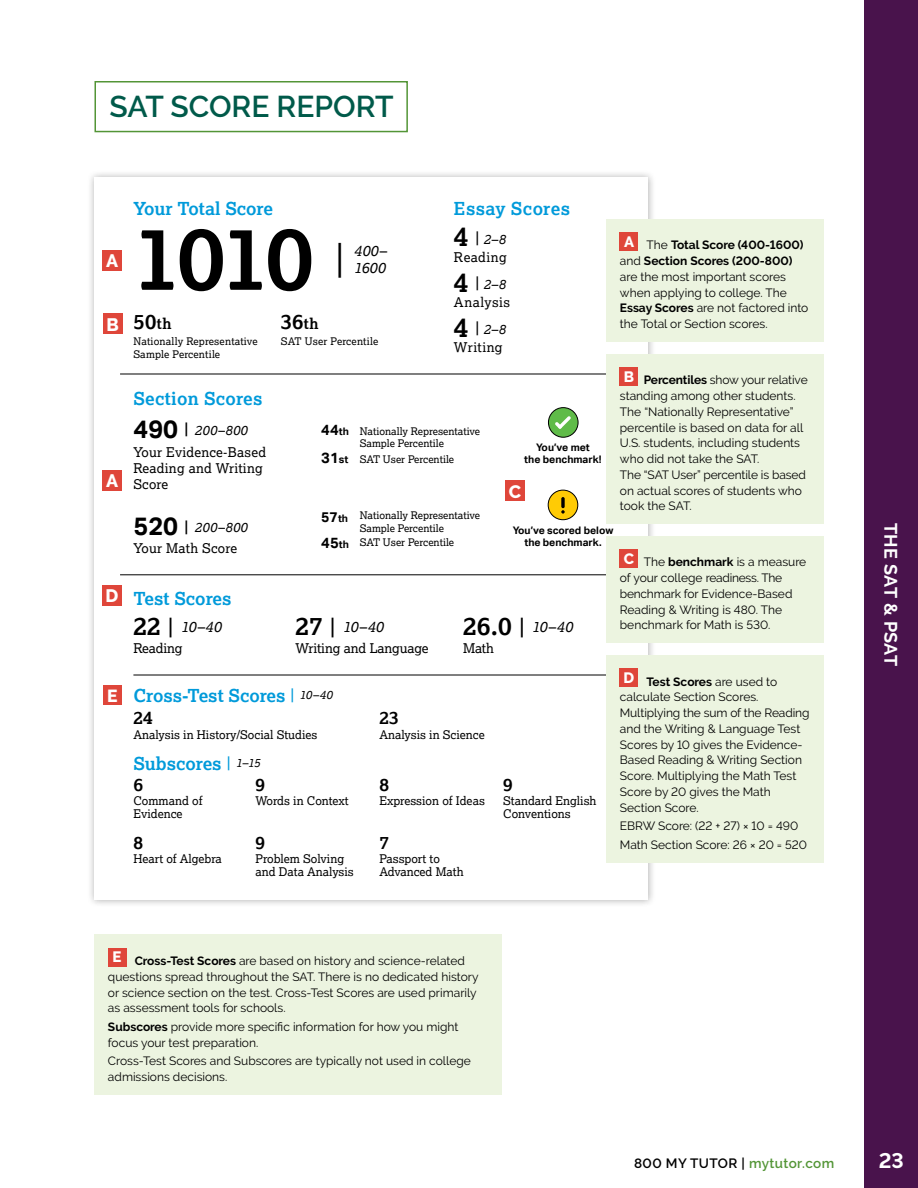
<style>
.page{position:relative;width:918px;height:1188px;background:#fff}
.page>*{position:absolute;margin:0;border:0;box-sizing:border-box;transform-origin:0 0}
.t1{font:700 89.1px "Lexia";color:#000}
.t2{font:300 44.55px "Lexia";color:#000}
.t3{font:600 30px "Raleway";color:#005a4a}
.t4{font:700 21px "Raleway";color:#fff}
.t5{font:700 20.85px "Lexia";color:#000}
.t6{font:700 18px "Raleway";letter-spacing:.015em;color:#fff}
.t7{font:800 18px "Raleway";color:#fff}
.t8{font:700 17.85px/21.3px "Lexia";color:#009ada}
.t9{font:700 17.85px "Lexia";letter-spacing:.02em;color:#009ada}
.t10{font:700 17.85px "Lexia";color:#000}
.t11{font:800 17.4px "Raleway";color:#fff}
.t12{font:italic 14.85px/17.9px "Lexia";letter-spacing:.005em;color:#000}
.t13{font:600 13.5px "Raleway";letter-spacing:.03em;color:#000}
.t14{font:13.35px/18.3px "Lexia";letter-spacing:.015em;color:#000}
.t15{font:13.35px "Lexia";letter-spacing:-.01em;color:#000}
.t16{font:italic 13.35px "Lexia";letter-spacing:.025em;color:#000}
.t17{font:12px/15.8px "Raleway";color:#000}
.t18{font:11.85px/13.4px "Lexia";color:#000}
.t19{font:10.35px/12.5px "Lexia";color:#000;text-align:center}
.t20{font:700 10.35px/11.9px "Aktiv Grotesk";color:#000;text-align:center}
.s1{font-weight:700;font-size:26.7px}
.s2{font-size:17.85px}
.s3{font-style:italic}
.s4{font-size:14.85px}
.s5{font-weight:700}
.s6{font-family:"Aktiv Grotesk";font-weight:700;font-style:normal;font-size:25.2px}
.s7{font-style:normal;font-size:17.7px}
.s8{font-weight:700;font-style:normal;font-size:25.2px}
.s9{font-style:normal;font-size:25.2px}
.s10{font-family:"Aktiv Grotesk";font-weight:700;font-size:14.85px}
.s11{font-family:"Aktiv Grotesk";font-weight:700}
.s12{font-family:"Aktiv Grotesk";font-weight:700;font-size:14.1px}
.s13{font-weight:400}
.s14{color:#000}
.s15{color:#539536}
</style>
<div class="page">
<div style="left:864px;top:0;width:54px;height:1188px;background:#49134c"></div>
<div style="left:87px;top:169px;width:569px;height:738px;background:#000;opacity:.3"></div>
<div style="left:94px;top:177px;width:554px;height:723px;background:#fff"></div>
<hr style="left:120px;top:575px;width:500px;height:1px;background:#000">
<hr style="left:120px;top:374px;width:500px;height:1px;background:#000">
<hr style="left:133px;top:675px;width:485px;height:1px;background:#000">
<div style="left:548px;top:407px;width:30px;height:31px;background:#5fbb48;border:1px solid #000;border-radius:50%"></div>
<svg style="left:555px;top:416px;width:16px;height:13px"></svg>
<div style="left:548px;top:490px;width:30px;height:30px;background:#ffcb05;border:1px solid #000;border-radius:50%"></div>
<svg style="left:561px;top:497px;width:4px;height:17px"></svg>
<div style="left:94px;top:81px;width:314px;height:51px;border:2px solid #539536"></div>
<div style="left:606px;top:219px;width:218px;height:123px;background:#ecf4e0"></div>
<div style="left:620px;top:233px;width:18px;height:18px;background:#df463a"></div>
<div style="left:606px;top:536px;width:218px;height:107px;background:#ecf4e0"></div>
<div style="left:620px;top:550px;width:18px;height:18px;background:#df463a"></div>
<div style="left:606px;top:354px;width:218px;height:170px;background:#ecf4e0"></div>
<div style="left:620px;top:367px;width:18px;height:18px;background:#df463a"></div>
<div style="left:606px;top:655px;width:218px;height:208px;background:#ecf4e0"></div>
<div style="left:620px;top:669px;width:18px;height:18px;background:#df463a"></div>
<div style="left:94px;top:935px;width:408px;height:160px;background:#ecf4e0"></div>
<div style="left:108px;top:948px;width:18px;height:18px;background:#df463a"></div>
<div style="left:102px;top:251px;width:20px;height:20px;background:#df463a"></div>
<div style="left:102px;top:470px;width:20px;height:21px;background:#df463a"></div>
<div style="left:103px;top:314px;width:19px;height:20px;background:#df463a"></div>
<div style="left:102px;top:585px;width:20px;height:21px;background:#df463a"></div>
<div style="left:505px;top:481px;width:20px;height:20px;background:#df463a"></div>
<div style="left:103px;top:686px;width:19px;height:19px;background:#df463a"></div>
<h3 class="t3" style="left:110px;top:89px;width:286px">SAT SCORE REPORT</h3>
<h3 class="t7" style="left:106px;top:251px;width:14px">A</h3>
<h3 class="t7" style="left:106px;top:314px;width:14px">B</h3>
<h3 class="t8" style="left:133px;top:198px;width:141px">Your Total Score</h3>
<h3 class="t9" style="left:454px;top:198px;width:118px">Essay Scores</h3>
<p class="t14" style="left:454px;top:229px;width:54px"><span class="s1">4</span> <span class="s2">|</span><span class="s3">2–8<br></span>Reading</p>
<p class="t14" style="left:454px;top:274px;width:58px"><span class="s1">4</span> <span class="s2">|</span><span class="s3">2–8<br></span>Analysis</p>
<p class="t14" style="left:454px;top:319px;width:53px"><span class="s1">4</span> <span class="s2">|</span><span class="s3">2–8<br></span>Writing</p>
<h1 class="t1" style="left:133px;top:201px;width:182px">1010</h1>
<h2 class="t2" style="left:334px;top:233px;width:12px">|</h2>
<p class="t12" style="left:354px;top:241px;width:34px">400–<br>1600</p>
<h3 class="t5" style="left:133px;top:308px;width:40px">50<span class="s4">th</span></h3>
<p class="t19" style="left:133px;top:335px;width:126px;text-align:left">Nationally Representative<br>Sample Percentile</p>
<h3 class="t5" style="left:281px;top:308px;width:39px">36<span class="s4">th</span></h3>
<p class="t19" style="left:281px;top:335px;width:99px">SAT User Percentile</p>
<p class="t17" style="left:620px;top:237px;width:190px;text-indent:4px"><sup>A</sup> The <span class="s5">Total Score (400-1600) </span>and <span class="s5">Section Scores (200-800) </span>are the most important scores when applying to college. The<br><span class="s5">Essay Scores</span> are not factored into the Total or Section scores.</p>
<h3 class="t7" style="left:106px;top:471px;width:14px">A</h3>
<h3 class="t7" style="left:105px;top:586px;width:14px">D</h3>
<h3 class="t11" style="left:107px;top:686px;width:12px">E</h3>
<h3 class="t8" style="left:133px;top:387px;width:131px">Section Scores</h3>
<p class="t16" style="left:133px;top:422px;width:116px"><span class="s6">490</span> <span class="s7">|</span> 200–800</p>
<p class="t14" style="left:133px;top:460px;width:131px;line-height:16px">Reading and Writing<br>Score</p>
<p class="t14" style="left:133px;top:442px;width:134px">Your Evidence-Based</p>
<p class="t16" style="left:133px;top:519px;width:116px"><span class="s6">520</span> <span class="s7">|</span> 200–800</p>
<p class="t14" style="left:133px;top:538px;width:105px">Your Math Score</p>
<h3 class="t8" style="left:133px;top:587px;width:99px">Test Scores</h3>
<p class="t12" style="left:133px;top:618px;width:90px"><span class="s8">22</span> <span class="s9">|</span> 10–40</p>
<p class="t15" style="left:133px;top:640px;width:51px">Reading</p>
<p class="t19" style="left:321px;top:424px;width:160px"><span class="s10">44</span><span class="s11">th</span> Nationally Representative<br>Sample Percentile</p>
<p class="t19" style="left:321px;top:452px;width:134px"><span class="s10">31</span><span class="s11">st</span> SAT User Percentile</p>
<p class="t19" style="left:321px;top:509px;width:160px"><span class="s12">57</span><span class="s11">th</span> Nationally Representative<br>Sample Percentile</p>
<p class="t19" style="left:321px;top:536px;width:134px"><span class="s10">45</span><span class="s11">th</span> SAT User Percentile</p>
<p class="t20" style="left:524px;top:441px;width:79px">You’ve met<br>the benchmark!</p>
<h3 class="t7" style="left:509px;top:481px;width:14px">C</h3>
<p class="t17" style="left:620px;top:372px;width:189px;text-indent:4px"><sup>B</sup> <span class="s5">Percentiles</span> show your relative standing among other students.<br>The “Nationally Representative” percentile is based on data for all<br>U.S. students, including students who did not take the SAT.<br>The “SAT User” percentile is based on actual scores of students who took the SAT.</p>
<p class="t20" style="left:513px;top:525px;width:102px">You’ve scored below the benchmark.</p>
<p class="t12" style="left:295px;top:618px;width:90px"><span class="s8">27</span> <span class="s9">|</span> 10–40</p>
<p class="t15" style="left:295px;top:640px;width:135px">Writing and Language</p>
<p class="t12" style="left:463px;top:618px;width:111px"><span class="s8">26.0</span> <span class="s9">|</span> 10–40</p>
<p class="t14" style="left:463px;top:639px;width:33px">Math</p>
<p class="t17" style="left:620px;top:554px;width:188px;text-indent:4px"><sup>C</sup> The <span class="s5">benchmark</span> is a measure of your college readiness. The benchmark for Evidence-Based<br>Reading &amp; Writing is 480. The benchmark for Math is 530.</p>
<h3 class="t8" style="left:133px;top:685px;width:201px">Cross-Test Scores <span class="s13">|</span> <sup>10–40<br></sup><span class="s14">24</span></h3>
<p class="t18" style="left:133px;top:727px;width:185px">Analysis in History/Social Studies</p>
<h3 class="t8" style="left:133px;top:752px;width:128px">Subscores <span class="s13">|</span> <sup>1–15<br></sup><span class="s14">6</span></h3>
<p class="t18" style="left:133px;top:793px;width:71px">Command of<br>Evidence</p>
<h3 class="t10" style="left:256px;top:774px;width:11px">9</h3>
<p class="t18" style="left:256px;top:793px;width:95px">Words in Context</p>
<h3 class="t10" style="left:133px;top:832px;width:11px">8</h3>
<p class="t18" style="left:133px;top:851px;width:90px">Heart of Algebra</p>
<h3 class="t10" style="left:256px;top:832px;width:11px">9</h3>
<p class="t18" style="left:256px;top:851px;width:100px">Problem Solving and Data Analysis</p>
<h3 class="t10" style="left:379px;top:706px;width:21px">23</h3>
<p class="t18" style="left:379px;top:727px;width:107px">Analysis in Science</p>
<h3 class="t10" style="left:379px;top:774px;width:11px">8</h3>
<p class="t18" style="left:379px;top:793px;width:107px">Expression of Ideas</p>
<h3 class="t10" style="left:379px;top:832px;width:11px">7</h3>
<p class="t18" style="left:379px;top:851px;width:86px">Passport to<br>Advanced Math</p>
<h3 class="t10" style="left:503px;top:774px;width:11px">9</h3>
<p class="t18" style="left:503px;top:793px;width:95px">Standard English<br>Conventions</p>
<p class="t17" style="left:620px;top:673px;width:191px;text-indent:4px"><sup>D</sup> <span class="s5">Test Scores</span> are used to calculate Section Scores.<br>Multiplying the sum of the Reading and the Writing &amp; Language Test<br>Scores by 10 gives the Evidence-<br>Based Reading &amp; Writing Section<br>Score. Multiplying the Math Test<br>Score by 20 gives the Math<br>Section Score.</p>
<p class="t17" style="left:620px;top:817px;width:189px;line-height:18.8px">EBRW Score: (22 + 27) × 10 = 490<br>Math Section Score: 26 × 20 = 520</p>
<p class="t17" style="left:108px;top:953px;width:372px;text-indent:5px"><sup>E</sup> <span class="s5">Cross-Test Scores</span> are based on history and science-related questions spread throughout the SAT. There is no dedicated history or science section on the test. Cross-Test Scores are used primarily as assessment tools for schools.</p>
<p class="t17" style="left:108px;top:1019px;width:352px"><span class="s5">Subscores</span> provide more specific information for how you might focus your test preparation.</p>
<p class="t17" style="left:108px;top:1053px;width:365px">Cross-Test Scores and Subscores are typically not used in college admissions decisions.</p>
<h3 class="t6" style="left:901px;top:523px;width:145px;rotate:90deg">THE SAT &amp; PSAT</h3>
<p class="t13" style="left:634px;top:1155px;width:202px">800 MY TUTOR | <span class="s15">mytutor.com</span></p>
<h3 class="t4" style="left:879px;top:1148px;width:27px">23</h3>
</div>
